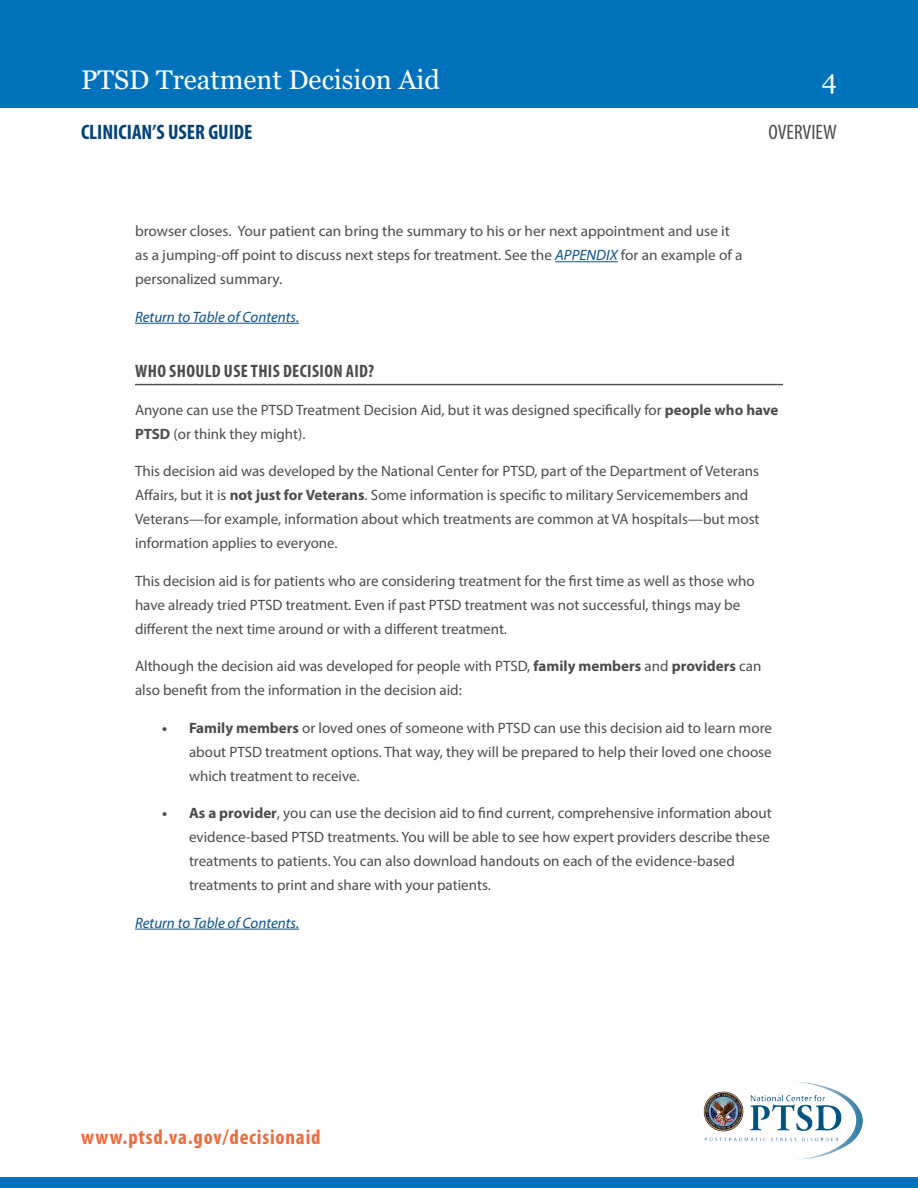
<style>
.page{position:relative;width:918px;height:1188px;background:#fff}
.page>*{position:absolute;margin:0;border:0;box-sizing:border-box;transform-origin:0 0}
.t1{font:27px "Georgia";color:#fff}
.t2{font:700 condensed 21px "Myriad Pro";letter-spacing:.04em;color:#f26b3d}
.t3{font:700 condensed 21px "Myriad Pro";color:#004279}
.t4{font:condensed 21px "Myriad Pro";color:#4b4c4d}
.t5{font:700 condensed 18px "Myriad Pro";letter-spacing:.02em;color:#4b4c4d}
.t6{font:15px/24px "Myriad Pro";color:#4b4c4d}
.t7{font:italic 15px "Myriad Pro";color:#0b5289}
.s1{font-style:italic;color:#0b5289}
.s2{font-weight:700}
</style>
<div class="page">
<div style="left:0;top:0;width:918px;height:108px;background:#0072bc"></div>
<div style="left:0;top:1178px;width:918px;height:10px;background:#0072bc"></div>
<img style="left:703px;top:1082px;width:160px;height:78px">
<hr style="left:555px;top:261px;width:63px;height:1px;background:#0b5289">
<hr style="left:135px;top:323px;width:164px;height:1px;background:#0b5289">
<hr style="left:135px;top:384px;width:648px;height:1px;background:#4b4c4d">
<hr style="left:135px;top:929px;width:164px;height:1px;background:#0b5289">
<h1 class="t1" style="left:81px;top:64px;width:360px">PTSD Treatment Decision Aid</h1>
<h1 class="t1" style="left:822px;top:64px;width:17px">4</h1>
<h2 class="t3" style="left:81px;top:118px;width:173px">CLINICIAN’S USER GUIDE</h2>
<h2 class="t4" style="left:769px;top:119px;width:70px">OVERVIEW</h2>
<p class="t6" style="left:135px;top:219px;width:609px">browser closes. Your patient can bring the summary to his or her next appointment and use it as a jumping-off point to discuss next steps for treatment. See the <span class="s1">APPENDIX</span> for an example of a personalized summary.</p>
<p class="t7" style="left:135px;top:307px;width:166px">Return to Table of Contents.</p>
<p class="t5" style="left:135px;top:360px;width:241px">WHO SHOULD USE THIS DECISION AID?</p>
<p class="t6" style="left:135px;top:397px;width:645px">Anyone can use the PTSD Treatment Decision Aid, but it was designed specifically for <span class="s2">people who have<br>PTSD</span> (or think they might).</p>
<p class="t6" style="left:135px;top:459px;width:626px">This decision aid was developed by the National Center for PTSD, part of the Department of Veterans Affairs, but it is <span class="s2">not just for Veterans</span>. Some information is specific to military Servicemembers and Veterans—for example, information about which treatments are common at VA hospitals—but most information applies to everyone.</p>
<p class="t6" style="left:135px;top:568px;width:621px">This decision aid is for patients who are considering treatment for the first time as well as those who have already tried PTSD treatment. Even if past PTSD treatment was not successful, things may be different the next time around or with a different treatment.</p>
<p class="t6" style="left:135px;top:654px;width:628px">Although the decision aid was developed for people with PTSD, <span class="s2">family members</span> and <span class="s2">providers</span> can also benefit from the information in the decision aid:</p>
<p class="t6" style="left:189px;top:715px;width:584px;text-align:justify;text-indent:-27px"><span class="s2">• Family members</span> or loved ones of someone with PTSD can use this decision aid to learn more about PTSD treatment options. That way, they will be prepared to help their loved one choose which treatment to receive.</p>
<p class="t6" style="left:189px;top:801px;width:584px;text-indent:-27px"><span class="s2">• As a provider</span>, you can use the decision aid to find current, comprehensive information about evidence-based PTSD treatments. You will be able to see how expert providers describe these treatments to patients. You can also download handouts on each of the evidence-based treatments to print and share with your patients.</p>
<p class="t7" style="left:135px;top:913px;width:166px">Return to Table of Contents.</p>
<h2 class="t2" style="left:81px;top:1124px;width:241px">www.ptsd.va.gov/decisionaid</h2>
</div>
